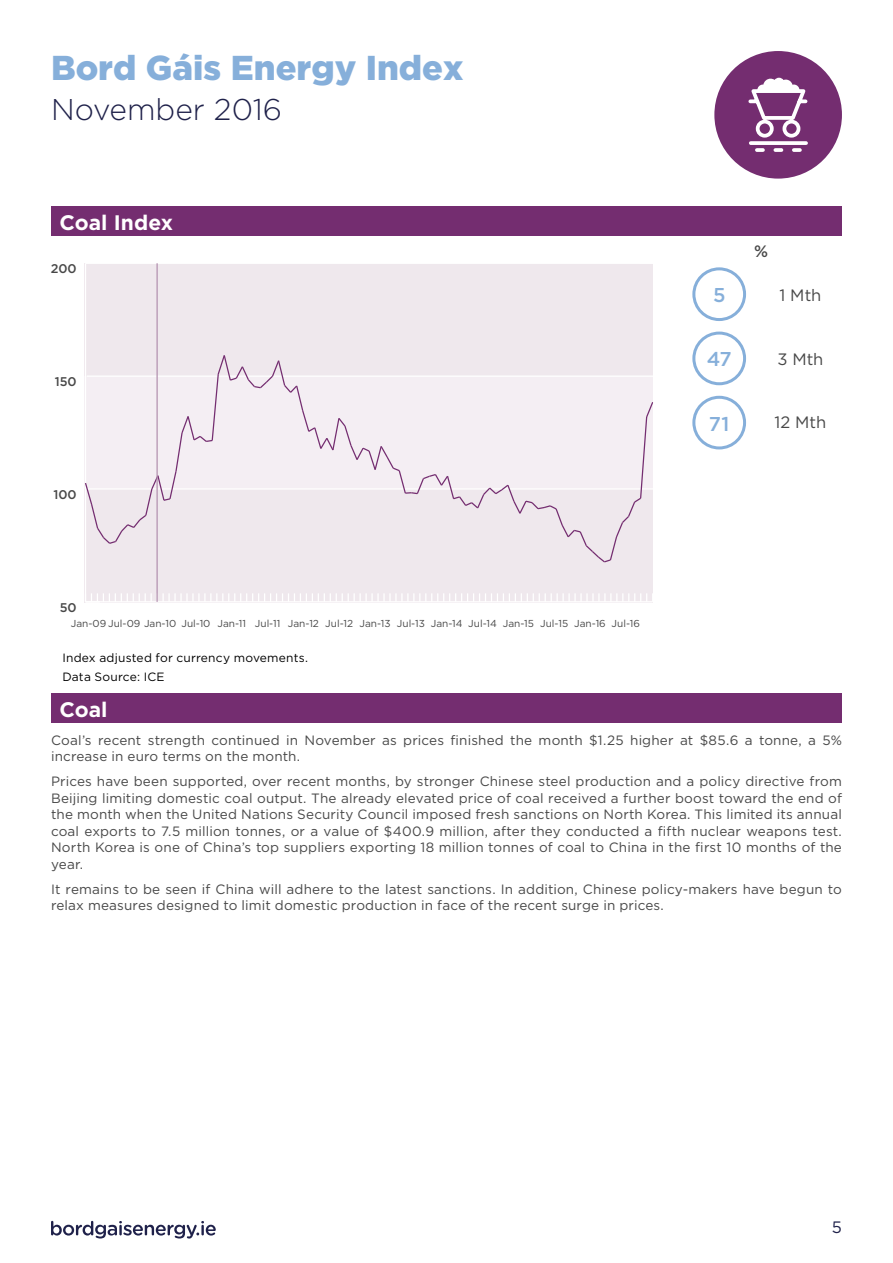
<style>
.page{position:relative;width:893px;height:1263px;background:#fff}
.page>*{position:absolute;margin:0;border:0;box-sizing:border-box;transform-origin:0 0}
.t1{font:900 34.5px "Gotham";color:#86afda}
.t2{font:300 30px "Gotham";color:#1f214a}
.t3{font:700 21px "Gotham";color:#fff}
.t4{font:500 19.95px "Gotham";color:#86afda}
.t5{font:16.5px "Gotham";color:#484848}
.t6{font:16.5px "Gotham";color:#1f214a}
.t7{font:500 16.5px "Gotham";color:#484848}
.t8{font:13.5px/16.5px "Gotham";letter-spacing:.01em;color:#484848}
.t9{font:500 12.6px "Gotham";color:#484848}
.t10{font:12px/19.2px "Gotham";letter-spacing:.015em;color:#000}
.t11{font:10.05px "Gotham";color:#484848}
</style>
<div class="page">
<svg style="left:51px;top:1221px;width:165px;height:17px"></svg>
<div style="left:84px;top:263px;width:569px;height:339px;background:#efe8ed"></div>
<hr style="left:156px;top:263px;width:2px;height:339px;background:#b492b0">
<div style="left:51px;top:693px;width:791px;height:30px;background:#742d70"></div>
<div style="left:51px;top:206px;width:791px;height:30px;background:#742d70"></div>
<div style="left:714px;top:51px;width:128px;height:128px;background:#742d70;border-radius:50%"></div>
<svg style="left:748px;top:78px;width:60px;height:74px"></svg>
<div style="left:692px;top:267px;width:54px;height:54px;border:3px solid #86afda;border-radius:50%"></div>
<div style="left:692px;top:332px;width:54px;height:53px;border:3px solid #86afda;border-radius:50%"></div>
<div style="left:692px;top:396px;width:54px;height:53px;border:3px solid #86afda;border-radius:50%"></div>
<h1 class="t1" style="left:51px;top:47px;width:414px">Bord Gáis Energy Index</h1>
<h2 class="t2" style="left:51px;top:90px;width:233px">November 2016</h2>
<h3 class="t3" style="left:60px;top:210px;width:115px">Coal Index</h3>
<p class="t9" style="left:51px;top:261px;width:27px">200</p>
<p class="t9" style="left:55px;top:373px;width:23px">150</p>
<p class="t9" style="left:53px;top:486px;width:25px">100</p>
<p class="t9" style="left:60px;top:599px;width:18px">50</p>
<p class="t11" style="left:71px;top:617px;width:571px">Jan-09 Jul-09 Jan-10 Jul-10 Jan-11 Jul-11 Jan-12 Jul-12 Jan-13 Jul-13 Jan-14 Jul-14 Jan-15 Jul-15 Jan-16 Jul-16</p>
<p class="t10" style="left:62px;top:647px;width:247px">Index adjusted for currency movements.<br>Data Source: ICE</p>
<h3 class="t3" style="left:60px;top:697px;width:50px">Coal</h3>
<p class="t7" style="left:754px;top:240px;width:16px">%</p>
<h3 class="t4" style="left:713px;top:282px;width:14px">5</h3>
<p class="t5" style="left:779px;top:286px;width:43px">1 Mth</p>
<h3 class="t4" style="left:707px;top:346px;width:26px">47</h3>
<p class="t5" style="left:777px;top:350px;width:48px">3 Mth</p>
<h3 class="t4" style="left:709px;top:410px;width:22px">71</h3>
<p class="t5" style="left:774px;top:413px;width:53px">12 Mth</p>
<p class="t8" style="left:51px;top:731px;width:792px">Coal’s recent strength continued in November as prices finished the month $1.25 higher at $85.6 a tonne, a 5% increase in euro terms on the month.</p>
<p class="t8" style="left:51px;top:773px;width:792px;text-align:justify">Prices have been supported, over recent months, by stronger Chinese steel production and a policy directive from Beijing limiting domestic coal output. The already elevated price of coal received a further boost toward the end of the month when the United Nations Security Council imposed fresh sanctions on North Korea. This limited its annual coal exports to 7.5 million tonnes, or a value of $400.9 million, after they conducted a fifth nuclear weapons test.<br>North Korea is one of China’s top suppliers exporting 18 million tonnes of coal to China in the first 10 months of the year.</p>
<p class="t8" style="left:51px;top:880px;width:792px">It remains to be seen if China will adhere to the latest sanctions. In addition, Chinese policy-makers have begun to relax measures designed to limit domestic production in face of the recent surge in prices.</p>
<p class="t6" style="left:832px;top:1218px;width:12px">5</p>
</div>
